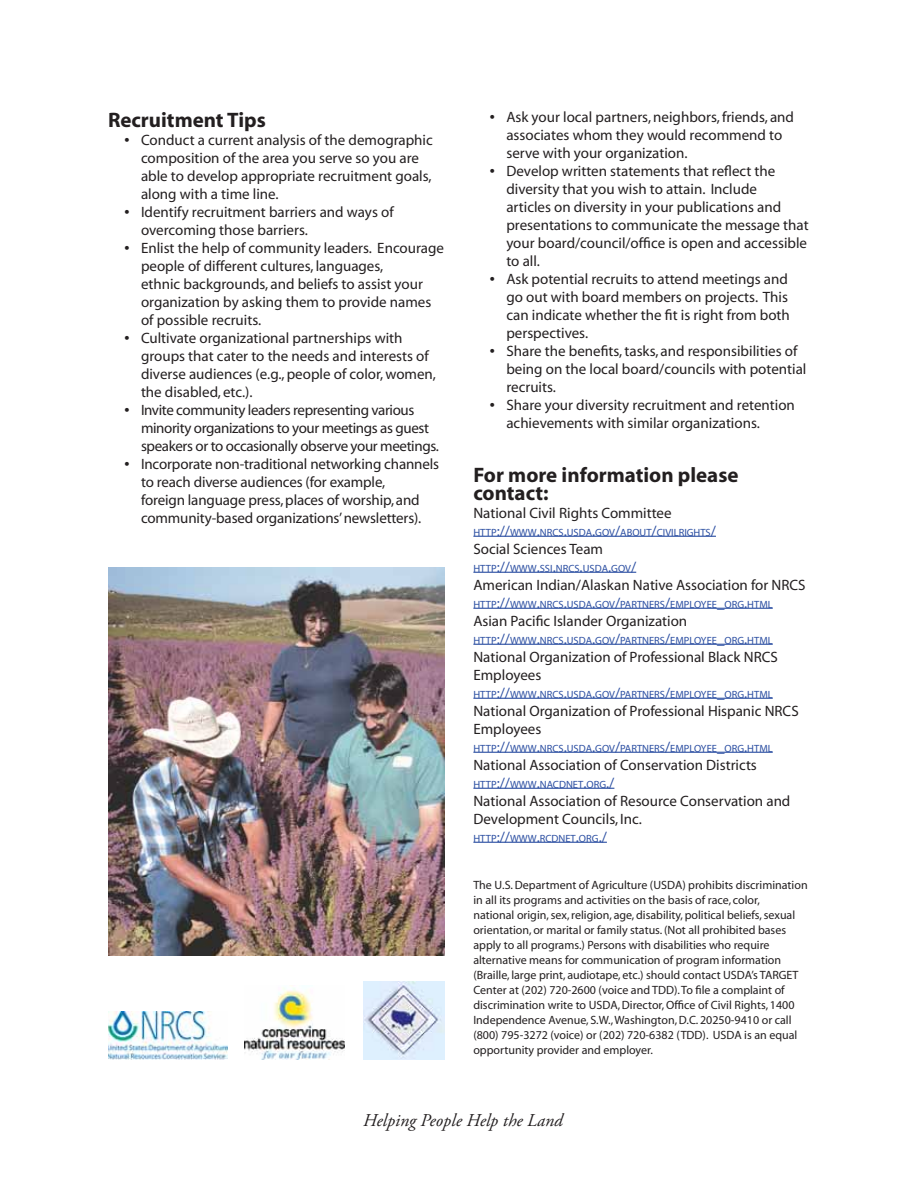
<style>
.page{position:relative;width:918px;height:1188px;background:#fff}
.page>*{position:absolute;margin:0;border:0;box-sizing:border-box;transform-origin:0 0}
.t1{font:700 21px/18px "Myriad";color:#231f20}
.t2{font:italic 18px "Adobe Garamond Pro";color:#231f20}
.t3{font:15px/18px "Myriad";color:#231f20}
.t4{font:12px/15px "Myriad";color:#231f20}
.t5{font:10.5px "Myriad";color:#2c4fa2}
.s1{font-size:15px}
</style>
<div class="page">
<hr style="left:473px;top:536px;width:243px;height:1px;background:#2c4fa2">
<hr style="left:473px;top:572px;width:163px;height:1px;background:#2c4fa2">
<hr style="left:473px;top:608px;width:300px;height:1px;background:#2c4fa2">
<hr style="left:473px;top:644px;width:300px;height:1px;background:#2c4fa2">
<hr style="left:473px;top:698px;width:300px;height:1px;background:#2c4fa2">
<hr style="left:473px;top:752px;width:300px;height:1px;background:#2c4fa2">
<hr style="left:473px;top:788px;width:141px;height:1px;background:#2c4fa2">
<hr style="left:473px;top:842px;width:134px;height:1px;background:#2c4fa2">
<img style="left:108px;top:567px;width:337px;height:388px">
<img style="left:108px;top:1011px;width:119px;height:49px">
<img style="left:244px;top:988px;width:100px;height:72px">
<img style="left:364px;top:982px;width:81px;height:78px">
<h1 class="t1" style="left:108px;top:112px;width:159px">Recruitment Tips</h1>
<p class="t3" style="left:141px;top:132px;width:305px">Conduct a current analysis of the demographic composition of the area you serve so you are able to develop appropriate recruitment goals, along with a time line.<br>Identify recruitment barriers and ways of overcoming those barriers.<br>Enlist the help of community leaders. Encourage people of different cultures, languages,<br>ethnic backgrounds, and beliefs to assist your organization by asking them to provide names of possible recruits.<br>Cultivate organizational partnerships with groups that cater to the needs and interests of diverse audiences (e.g., people of color, women, the disabled, etc.).<br>Invite community leaders representing various minority organizations to your meetings as guest speakers or to occasionally observe your meetings.<br>Incorporate non-traditional networking channels to reach diverse audiences (for example,<br>foreign language press, places of worship, and community-based organizations’ newsletters).</p>
<p class="t3" style="left:506px;top:109px;width:304px">Ask your local partners, neighbors, friends, and associates whom they would recommend to serve with your organization.<br>Develop written statements that reflect the diversity that you wish to attain. Include<br>articles on diversity in your publications and presentations to communicate the message that your board/council/office is open and accessible to all.<br>Ask potential recruits to attend meetings and<br>go out with board members on projects. This can indicate whether the fit is right from both perspectives.<br>Share the benefits, tasks, and responsibilities of being on the local board/councils with potential recruits.<br>Share your diversity recruitment and retention achievements with similar organizations.</p>
<h1 class="t1" style="left:473px;top:468px;width:267px">For more information please contact:</h1>
<p class="t3" style="left:473px;top:505px;width:200px">National Civil Rights Committee</p>
<p class="t5" style="left:473px;top:529px;width:244px">HTTP<span class="s1">://</span>WWW<span class="s1">.</span>NRCS<span class="s1">.</span>USDA<span class="s1">.</span>GOV<span class="s1">/</span>ABOUT<span class="s1">/</span>CIVILRIGHTS<span class="s1">/</span></p>
<p class="t3" style="left:473px;top:541px;width:131px">Social Sciences Team</p>
<p class="t5" style="left:473px;top:565px;width:164px">HTTP<span class="s1">://</span>WWW<span class="s1">.</span>SSI<span class="s1">.</span>NRCS<span class="s1">.</span>USDA<span class="s1">.</span>GOV<span class="s1">/</span></p>
<p class="t3" style="left:473px;top:577px;width:334px">American Indian/Alaskan Native Association for NRCS</p>
<p class="t5" style="left:473px;top:601px;width:301px">HTTP<span class="s1">://</span>WWW<span class="s1">.</span>NRCS<span class="s1">.</span>USDA<span class="s1">.</span>GOV<span class="s1">/</span>PARTNERS<span class="s1">/</span>EMPLOYEE<span class="s1">_</span>ORG<span class="s1">.</span>HTML</p>
<p class="t3" style="left:473px;top:613px;width:215px">Asian Pacific Islander Organization</p>
<p class="t5" style="left:473px;top:637px;width:301px">HTTP<span class="s1">://</span>WWW<span class="s1">.</span>NRCS<span class="s1">.</span>USDA<span class="s1">.</span>GOV<span class="s1">/</span>PARTNERS<span class="s1">/</span>EMPLOYEE<span class="s1">_</span>ORG<span class="s1">.</span>HTML</p>
<p class="t3" style="left:473px;top:649px;width:306px">National Organization of Professional Black NRCS<br>Employees</p>
<p class="t5" style="left:473px;top:691px;width:301px">HTTP<span class="s1">://</span>WWW<span class="s1">.</span>NRCS<span class="s1">.</span>USDA<span class="s1">.</span>GOV<span class="s1">/</span>PARTNERS<span class="s1">/</span>EMPLOYEE<span class="s1">_</span>ORG<span class="s1">.</span>HTML</p>
<p class="t3" style="left:473px;top:703px;width:327px">National Organization of Professional Hispanic NRCS<br>Employees</p>
<p class="t5" style="left:473px;top:745px;width:301px">HTTP<span class="s1">://</span>WWW<span class="s1">.</span>NRCS<span class="s1">.</span>USDA<span class="s1">.</span>GOV<span class="s1">/</span>PARTNERS<span class="s1">/</span>EMPLOYEE<span class="s1">_</span>ORG<span class="s1">.</span>HTML</p>
<p class="t3" style="left:473px;top:757px;width:285px">National Association of Conservation Districts</p>
<p class="t5" style="left:473px;top:781px;width:143px">HTTP<span class="s1">://</span>WWW<span class="s1">.</span>NACDNET<span class="s1">.</span>ORG<span class="s1">./</span></p>
<p class="t3" style="left:473px;top:793px;width:319px">National Association of Resource Conservation and<br>Development Councils, Inc.</p>
<p class="t5" style="left:473px;top:835px;width:135px">HTTP<span class="s1">://</span>WWW<span class="s1">.</span>RCDNET<span class="s1">.</span>ORG<span class="s1">./</span></p>
<p class="t4" style="left:473px;top:878px;width:336px">The U.S. Department of Agriculture (USDA) prohibits discrimination in all its programs and activities on the basis of race, color,<br>national origin, sex, religion, age, disability, political beliefs, sexual orientation, or marital or family status. (Not all prohibited bases apply to all programs.) Persons with disabilities who require alternative means for communication of program information (Braille, large print, audiotape, etc.) should contact USDA’s TARGET Center at (202) 720-2600 (voice and TDD). To file a complaint of discrimination write to USDA, Director, Office of Civil Rights, 1400<br>Independence Avenue, S.W., Washington, D.C. 20250-9410 or call (800) 795-3272 (voice) or (202) 720-6382 (TDD). USDA is an equal opportunity provider and employer.</p>
<p class="t2" style="left:363px;top:1113px;width:201px">Helping People Help the Land</p>
</div>
